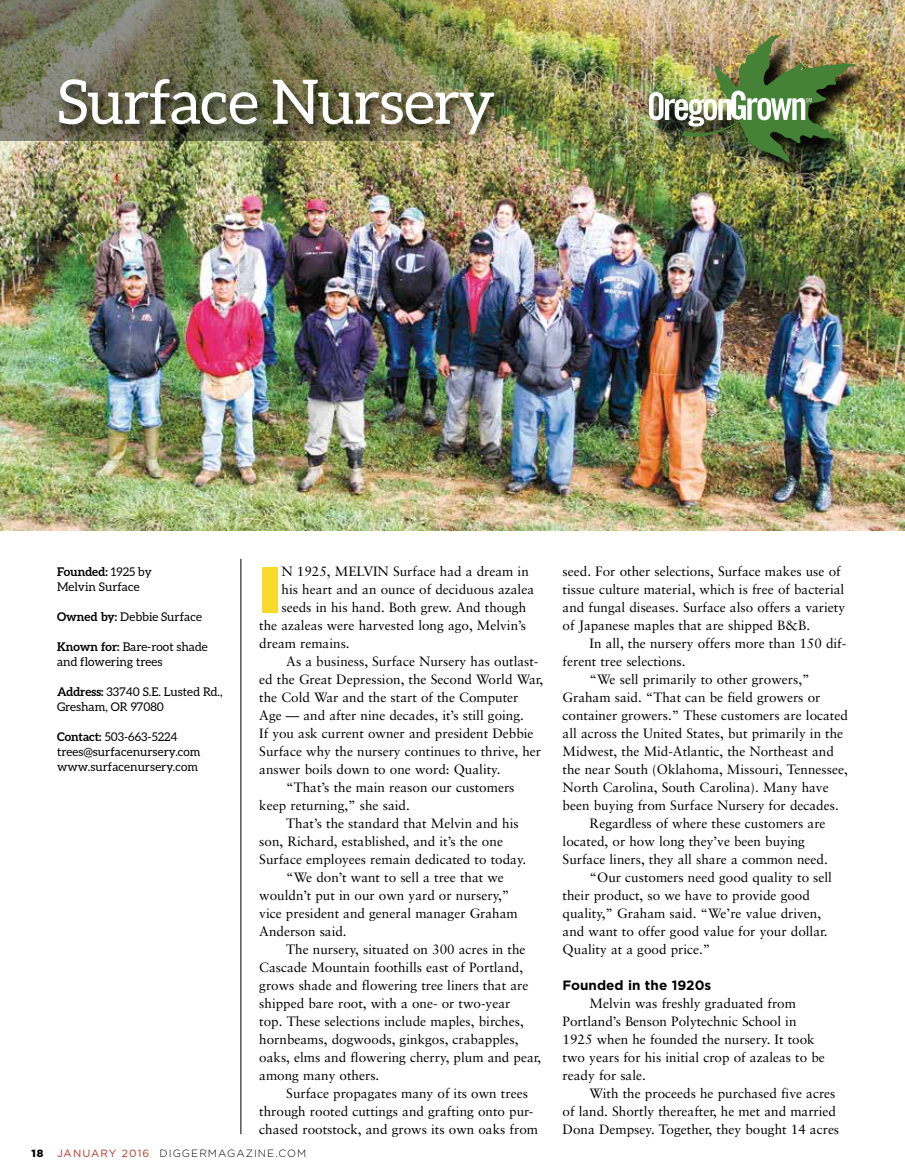
<style>
.page{position:relative;width:905px;height:1175px;background:#fff}
.page>*{position:absolute;margin:0;border:0;box-sizing:border-box;transform-origin:0 0}
.t1{font:900 64.95px "Gotham";color:#f9da2c}
.t2{font:61.5px "Aleo";letter-spacing:-.02em;color:#fff}
.t3{font:13.5px/18px "Sabon";color:#000}
.t4{font:700 13.5px "Gotham";color:#000}
.t5{font:12px/15px "Aleo";color:#000}
.t6{font:300 10.5px "Gotham";letter-spacing:.1em;color:#000}
.t7{font:900 10.5px "Gotham";color:#000}
.s1{font-weight:700}
.s2{font-weight:400;color:#b03823}
</style>
<div class="page">
<img style="left:0;top:0;width:904px;height:530px">
<img style="left:0;top:0;width:507px;height:140px">
<div style="left:55px;top:77px;width:451px;height:71px;background:#000;opacity:.75"></div>
<div style="left:651px;top:38px;width:223px;height:144px;background:#000;opacity:.92"></div>
<img style="left:649px;top:35px;width:207px;height:130px">
<hr style="left:240px;top:559px;width:1px;height:575px;background:#000">
<h2 class="t2" style="left:57px;top:67px;width:440px">Surface Nursery</h2>
<p class="t5" style="left:57px;top:564px;width:96px"><span class="s1">Founded:</span> 1925 by<br>Melvin Surface</p>
<p class="t5" style="left:57px;top:609px;width:146px"><span class="s1">Owned by:</span> Debbie Surface</p>
<p class="t5" style="left:57px;top:639px;width:152px"><span class="s1">Known for:</span> Bare-root shade and flowering trees</p>
<p class="t5" style="left:57px;top:684px;width:167px"><span class="s1">Address:</span> 33740 S.E. Lusted Rd.,<br>Gresham, OR 97080</p>
<p class="t5" style="left:57px;top:729px;width:145px"><span class="s1">Contact:</span> 503-663-5224 trees@surfacenursery.com www.surfacenursery.com</p>
<h1 class="t1" style="left:259px;top:542px;width:22px">I</h1>
<p class="t3" style="left:281px;top:562px;width:249px">N 1925, MELVIN Surface had a dream in</p>
<p class="t3" style="left:281px;top:580px;width:254px">his heart and an ounce of deciduous azalea</p>
<p class="t3" style="left:281px;top:598px;width:246px">seeds in his hand. Both grew. And though</p>
<p class="t3" style="left:259px;top:616px;width:268px">the azaleas were harvested long ago, Melvin’s</p>
<p class="t3" style="left:259px;top:634px;width:92px">dream remains.</p>
<p class="t3" style="left:286px;top:652px;width:254px">As a business, Surface Nursery has outlast-</p>
<p class="t3" style="left:259px;top:670px;width:285px">ed the Great Depression, the Second World War,</p>
<p class="t3" style="left:259px;top:688px;width:261px">the Cold War and the start of the Computer</p>
<p class="t3" style="left:259px;top:706px;width:266px">Age — and after nine decades, it’s still going.</p>
<p class="t3" style="left:259px;top:724px;width:276px">If you ask current owner and president Debbie</p>
<p class="t3" style="left:259px;top:742px;width:283px">Surface why the nursery continues to thrive, her</p>
<p class="t3" style="left:259px;top:760px;width:243px">answer boils down to one word: Quality.</p>
<p class="t3" style="left:286px;top:778px;width:230px">“That’s the main reason our customers</p>
<p class="t3" style="left:259px;top:796px;width:152px">keep returning,” she said.</p>
<p class="t3" style="left:286px;top:814px;width:234px">That’s the standard that Melvin and his</p>
<p class="t3" style="left:259px;top:832px;width:245px">son, Richard, established, and it’s the one</p>
<p class="t3" style="left:259px;top:850px;width:268px">Surface employees remain dedicated to today.</p>
<p class="t3" style="left:286px;top:868px;width:219px">“We don’t want to sell a tree that we</p>
<p class="t3" style="left:259px;top:886px;width:252px">wouldn’t put in our own yard or nursery,”</p>
<p class="t3" style="left:259px;top:904px;width:260px">vice president and general manager Graham</p>
<p class="t3" style="left:259px;top:922px;width:89px">Anderson said.</p>
<p class="t3" style="left:286px;top:940px;width:241px">The nursery, situated on 300 acres in the</p>
<p class="t3" style="left:259px;top:958px;width:265px">Cascade Mountain foothills east of Portland,</p>
<p class="t3" style="left:259px;top:976px;width:270px">grows shade and flowering tree liners that are</p>
<p class="t3" style="left:259px;top:994px;width:252px">shipped bare root, with a one- or two-year</p>
<p class="t3" style="left:259px;top:1012px;width:266px">top. These selections include maples, birches,</p>
<p class="t3" style="left:259px;top:1030px;width:261px">hornbeams, dogwoods, ginkgos, crabapples,</p>
<p class="t3" style="left:259px;top:1048px;width:283px">oaks, elms and flowering cherry, plum and pear,</p>
<p class="t3" style="left:259px;top:1066px;width:122px">among many others.</p>
<p class="t3" style="left:286px;top:1084px;width:243px">Surface propagates many of its own trees</p>
<p class="t3" style="left:259px;top:1102px;width:275px">through rooted cuttings and grafting onto pur-</p>
<p class="t3" style="left:259px;top:1120px;width:280px">chased rootstock, and grows its own oaks from</p>
<p class="t7" style="left:31px;top:1145px;width:14px">18</p>
<p class="t6" style="left:57px;top:1146px;width:250px"><span class="s2">JANUARY 2016</span> DIGGERMAGAZINE.COM</p>
<p class="t3" style="left:562px;top:562px;width:284px">seed. For other selections, Surface makes use of tissue culture material, which is free of bacterial and fungal diseases. Surface also offers a variety of Japanese maples that are shipped B&amp;B.</p>
<p class="t3" style="left:589px;top:634px;width:258px">In all, the nursery offers more than 150 dif-</p>
<p class="t3" style="left:562px;top:652px;width:124px">ferent tree selections.</p>
<p class="t3" style="left:589px;top:670px;width:221px">“We sell primarily to other growers,”</p>
<p class="t3" style="left:562px;top:688px;width:259px">Graham said. “That can be field growers or</p>
<p class="t3" style="left:562px;top:706px;width:287px">container growers.” These customers are located</p>
<p class="t3" style="left:562px;top:724px;width:282px">all across the United States, but primarily in the</p>
<p class="t3" style="left:562px;top:742px;width:273px">Midwest, the Mid-Atlantic, the Northeast and</p>
<p class="t3" style="left:562px;top:760px;width:287px">the near South (Oklahoma, Missouri, Tennessee,</p>
<p class="t3" style="left:562px;top:778px;width:267px">North Carolina, South Carolina). Many have</p>
<p class="t3" style="left:562px;top:796px;width:278px">been buying from Surface Nursery for decades.</p>
<p class="t3" style="left:589px;top:814px;width:237px">Regardless of where these customers are</p>
<p class="t3" style="left:562px;top:832px;width:244px">located, or how long they’ve been buying</p>
<p class="t3" style="left:562px;top:850px;width:267px">Surface liners, they all share a common need.</p>
<p class="t3" style="left:589px;top:868px;width:244px">“Our customers need good quality to sell</p>
<p class="t3" style="left:562px;top:886px;width:249px">their product, so we have to provide good</p>
<p class="t3" style="left:562px;top:904px;width:260px">quality,” Graham said. “We’re value driven,</p>
<p class="t3" style="left:562px;top:922px;width:266px">and want to offer good value for your dollar.</p>
<p class="t3" style="left:562px;top:940px;width:149px">Quality at a good price.”</p>
<p class="t4" style="left:562px;top:976px;width:150px">Founded in the 1920s</p>
<p class="t3" style="left:562px;top:994px;width:264px;text-indent:27px">Melvin was freshly graduated from Portland’s Benson Polytechnic School in 1925 when he founded the nursery. It took two years for his initial crop of azaleas to be ready for sale.</p>
<p class="t3" style="left:562px;top:1084px;width:278px;text-indent:27px">With the proceeds he purchased five acres of land. Shortly thereafter, he met and married<br>Dona Dempsey. Together, they bought 14 acres</p>
</div>
